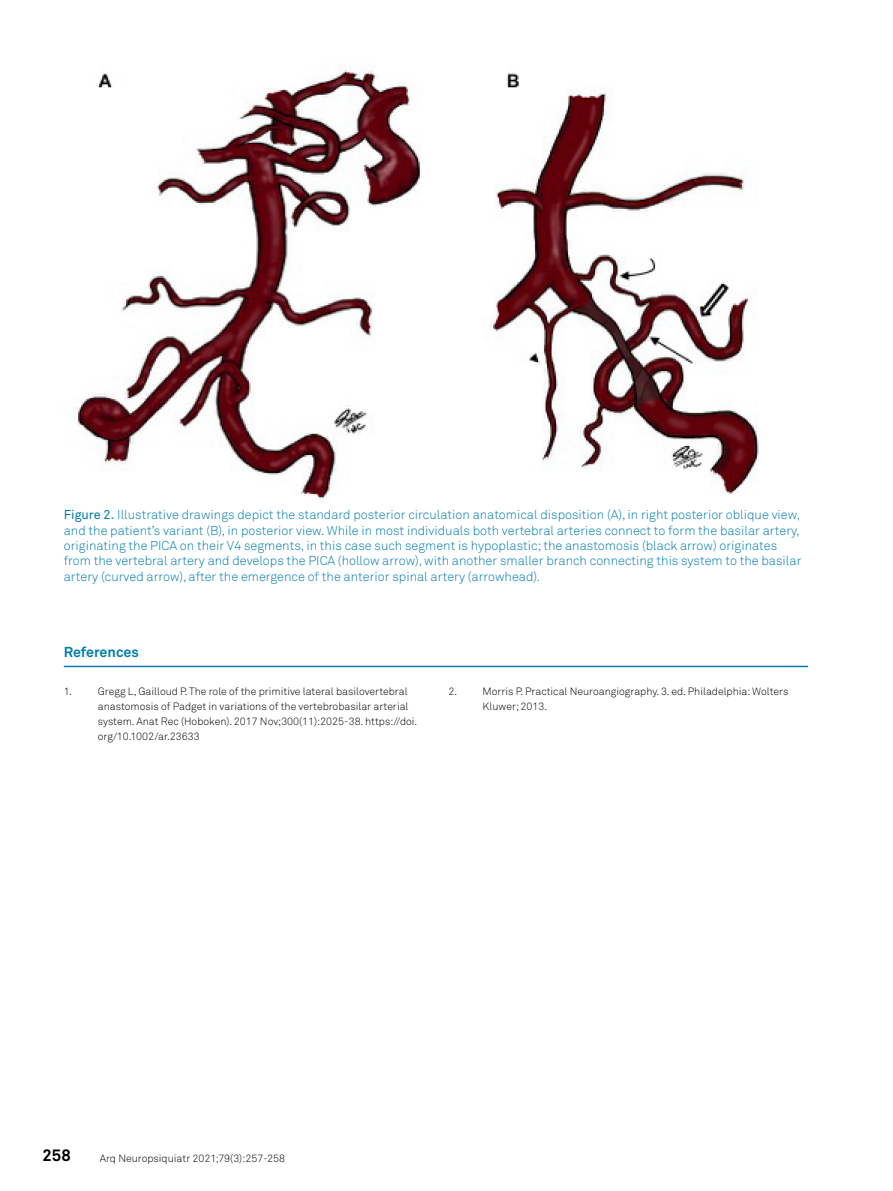
<style>
.page{position:relative;width:893px;height:1191px;background:#fff}
.page>*{position:absolute;margin:0;border:0;box-sizing:border-box;transform-origin:0 0}
.t1{font:700 16.5px "Akkurat Pro";color:#000}
.t2{font:700 14.25px "Akkurat Pro";color:#007dac}
.t3{font:12.75px/15.3px "Akkurat Light Pro";color:#007dac}
.t4{font:10.5px/15px "Akkurat Light Pro";color:#000}
.s1{font-family:"Akkurat Pro"}
</style>
<div class="page">
<img style="left:75px;top:66px;width:684px;height:433px">
<hr style="left:64px;top:665px;width:744px;height:2px;background:#007dac">
<p class="t3" style="left:64px;top:507px;width:739px"><span class="s1">Figure 2.</span> Illustrative drawings depict the standard posterior circulation anatomical disposition (A), in right posterior oblique view, and the patient’s variant (B), in posterior view. While in most individuals both vertebral arteries connect to form the basilar artery, originating the PICA on their V4 segments, in this case such segment is hypoplastic; the anastomosis (black arrow) originates from the vertebral artery and develops the PICA (hollow arrow), with another smaller branch connecting this system to the basilar artery (curved arrow), after the emergence of the anterior spinal artery (arrowhead).</p>
<p class="t2" style="left:64px;top:643px;width:77px">References</p>
<p class="t4" style="left:64px;top:684px;width:10px">1.</p>
<p class="t4" style="left:98px;top:684px;width:321px">Gregg L, Gailloud P. The role of the primitive lateral basilovertebral anastomosis of Padget in variations of the vertebrobasilar arterial system. Anat Rec (Hoboken). 2017 Nov;300(11):2025-38. https://doi. org/10.1002/ar.23633</p>
<p class="t4" style="left:449px;top:684px;width:10px">2.</p>
<p class="t4" style="left:483px;top:684px;width:307px">Morris P. Practical Neuroangiography. 3. ed. Philadelphia: Wolters<br>Kluwer; 2013.</p>
<p class="t1" style="left:43px;top:1145px;width:30px">258</p>
<p class="t4" style="left:100px;top:1150px;width:187px">Arq Neuropsiquiatr 2021;79(3):257-258</p>
</div>
